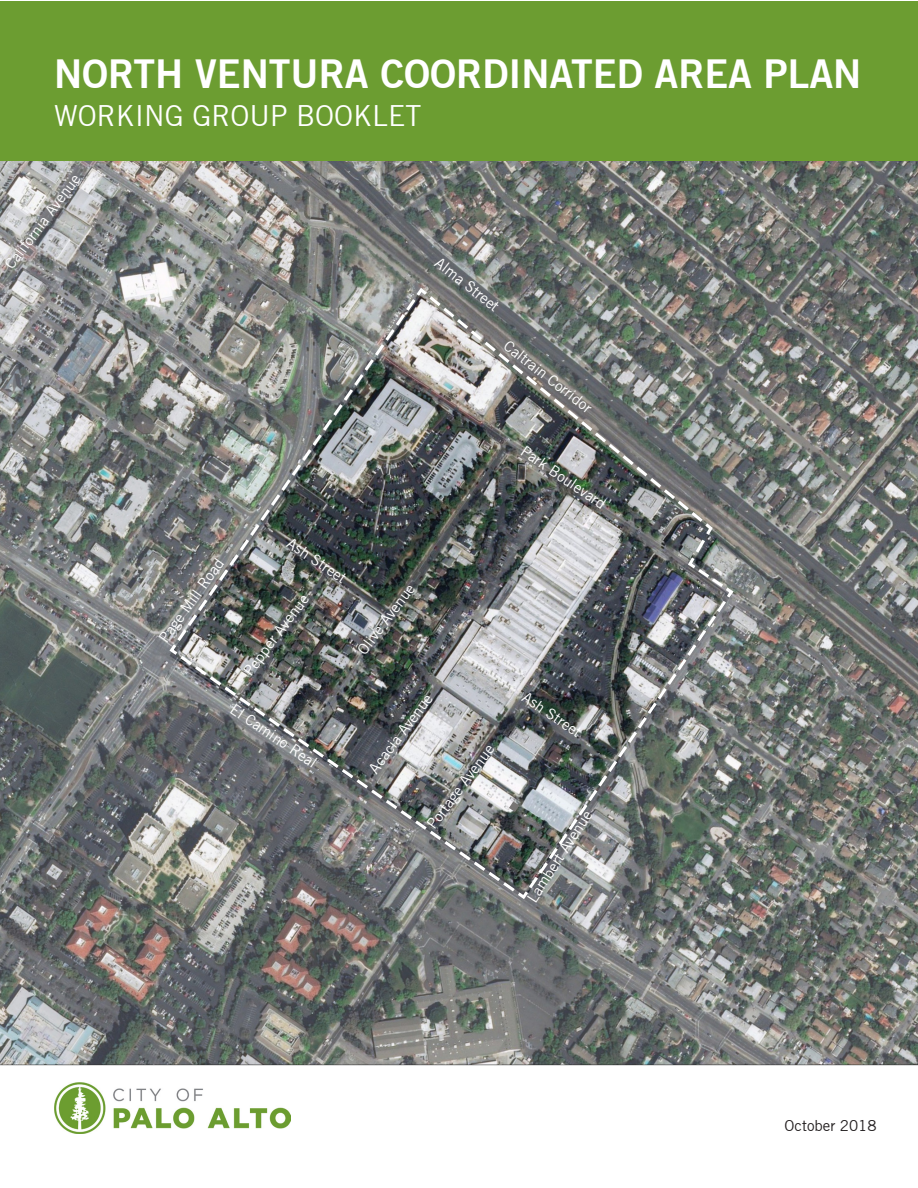
<style>
.page{position:relative;width:918px;height:1188px;background:#fff}
.page>*{position:absolute;margin:0;border:0;box-sizing:border-box;transform-origin:0 0}
.DOC__Title{font:39px "Trade Gothic Bold Two";color:#fff}
.t1{font:28.5px "Trade Gothic";color:#fff}
.Streets{font:15px "Trade Gothic";color:#fff}
.Body_Text{font:15px "Trade Gothic";color:#231f20}
</style>
<div class="page">
<img style="left:1px;top:161px;width:916px;height:905px">
<div style="left:1px;top:1px;width:917px;height:160px;background:#6c9d31"></div>
<img style="left:54px;top:1082px;width:237px;height:51px">
<img style="left:167px;top:286px;width:569px;height:615px">
<p class="DOC__Title" style="left:54px;top:49px;width:809px">NORTH VENTURA COORDINATED AREA PLAN</p>
<p class="t1" style="left:54px;top:99px;width:369px">WORKING GROUP BOOKLET</p>
<p class="Streets" style="left:1px;top:262px;width:116px;rotate:-53deg">California Avenue</p>
<p class="Streets" style="left:442px;top:253px;width:79px;rotate:38deg">Alma Street</p>
<p class="Streets" style="left:512px;top:337px;width:109px;rotate:38deg">Caltrain Corridor</p>
<p class="Streets" style="left:527px;top:442px;width:100px;rotate:34deg">Park Boulevard</p>
<p class="Streets" style="left:294px;top:534px;width:69px;rotate:34deg">Ash Street</p>
<p class="Streets" style="left:155px;top:635px;width:101px;rotate:-54deg">Page Mill Road</p>
<p class="Streets" style="left:240px;top:668px;width:99px;rotate:-53deg">Pepper Avenue</p>
<p class="Streets" style="left:354px;top:647px;width:86px;rotate:-53deg">Olive Avenue</p>
<p class="Streets" style="left:237px;top:700px;width:102px;rotate:34deg">El Camino Real</p>
<p class="Streets" style="left:365px;top:766px;width:97px;rotate:-53deg">Acacia Avenue</p>
<p class="Streets" style="left:423px;top:821px;width:102px;rotate:-53deg">Portage Avenue</p>
<p class="Streets" style="left:529px;top:688px;width:69px;rotate:34deg">Ash Street</p>
<p class="Streets" style="left:523px;top:896px;width:107px;rotate:-57deg">Lambert Avenue</p>
<p class="Body_Text" style="left:784px;top:1117px;width:94px">October 2018</p>
</div>
